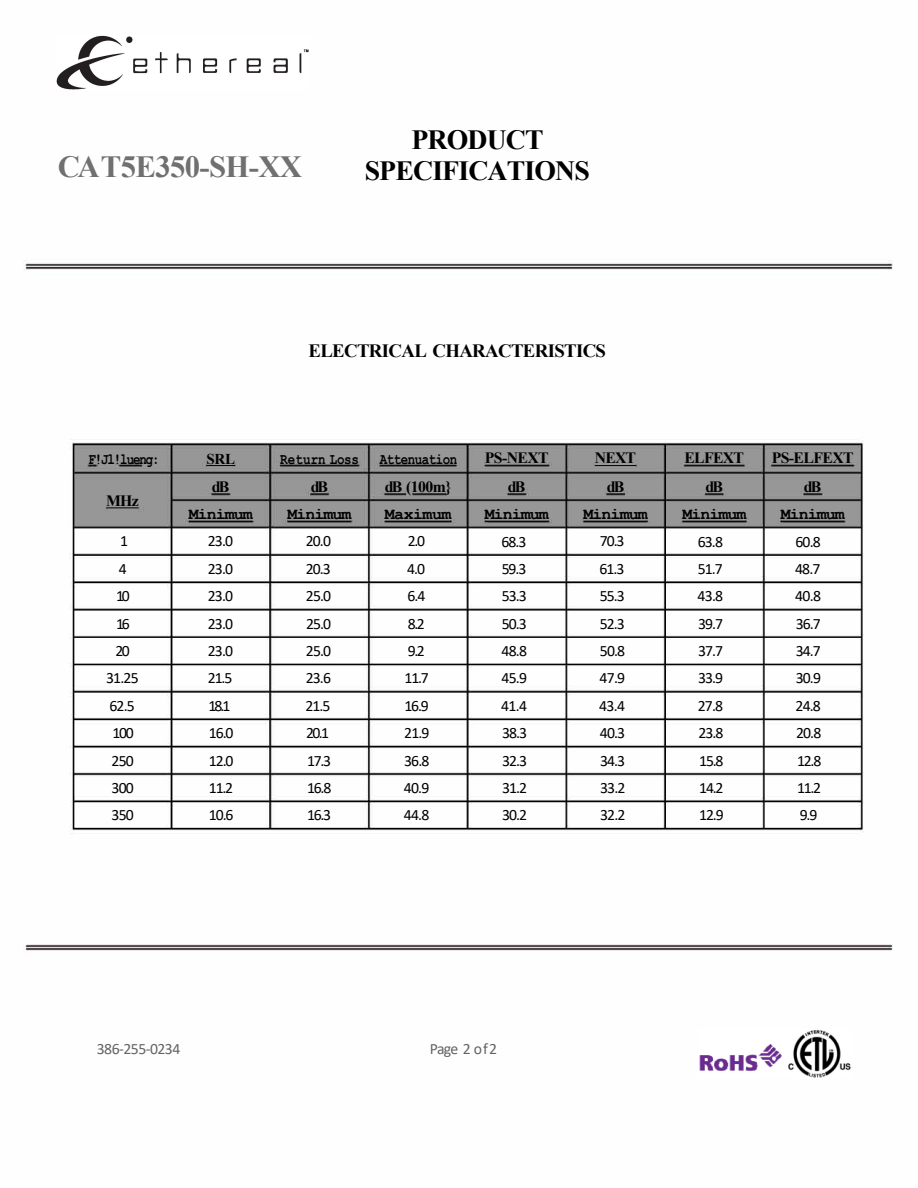
<style>
.page{position:relative;width:918px;height:1188px;background:#fff}
.page>*{position:absolute;margin:0;border:0;box-sizing:border-box;transform-origin:0 0}
.t1{font:700 30.75px "Times New Roman";letter-spacing:-.02em;color:#707070}
.t2{font:700 27.75px/31.2px "Times New Roman";letter-spacing:-.03em;color:#000;text-align:center}
.t3{font:700 18.75px "Times New Roman";letter-spacing:-.035em;color:#000}
.t4{font:700 16.5px "Courier New";letter-spacing:-.055em;color:#000}
.t5{font:700 16.5px "Courier New";letter-spacing:-.025em;color:#000}
.t6{font:15.75px "Calibri";letter-spacing:-.06em;color:#000}
.t7{font:700 15.75px "Times New Roman";letter-spacing:-.045em;color:#000}
.t8{font:700 15.75px "Courier New";letter-spacing:-.04em;color:#000;scale:.79 1}
.t9{font:15.75px "Calibri";letter-spacing:-.035em;color:#646464}
.t10{font:700 15.75px "Courier New";letter-spacing:.01em;color:#000;scale:.79 1}
.t11{font:700 15px "Times New Roman";color:#000}
</style>
<div class="page">
<img style="left:23px;top:35px;width:870px;height:1043px">
<img style="left:56px;top:36px;width:254px;height:53px">
<img style="left:698px;top:1030px;width:153px;height:47px">
<svg style="left:207px;top:465px;width:28px;height:1px"></svg>
<hr style="left:595px;top:465px;width:41px;height:1px;background:#000">
<hr style="left:106px;top:507px;width:33px;height:1px;background:#000">
<h1 class="t1" style="left:58px;top:145px;width:246px">CA T5E350-SH-XX</h1>
<h2 class="t2" style="left:365px;top:123px;width:227px">PRODUCT<br>SPECIFICATIONS</h2>
<p class="t3" style="left:309px;top:337px;width:299px">ELECTRICAL CHARACTERISTICS</p>
<p class="t8" style="left:88px;top:449px;width:92px">F!Jl!lueng:</p>
<p class="t11" style="left:207px;top:448px;width:30px">SRL</p>
<p class="t7" style="left:212px;top:475px;width:19px">dB</p>
<p class="t7" style="left:106px;top:489px;width:34px">MHz</p>
<p class="t4" style="left:189px;top:504px;width:65px">Minimum</p>
<p class="t6" style="left:120px;top:530px;width:9px">1</p>
<p class="t6" style="left:208px;top:530px;width:27px">23.0</p>
<p class="t6" style="left:119px;top:558px;width:9px">4</p>
<p class="t6" style="left:208px;top:558px;width:27px">23.0</p>
<p class="t6" style="left:116px;top:585px;width:15px">10</p>
<p class="t6" style="left:208px;top:585px;width:27px">23.0</p>
<p class="t6" style="left:116px;top:613px;width:15px">16</p>
<p class="t6" style="left:208px;top:613px;width:27px">23.0</p>
<p class="t6" style="left:115px;top:640px;width:16px">20</p>
<p class="t6" style="left:208px;top:640px;width:27px">23.0</p>
<p class="t6" style="left:106px;top:667px;width:34px">31.25</p>
<p class="t6" style="left:208px;top:667px;width:26px">21.5</p>
<p class="t6" style="left:110px;top:695px;width:27px">62.5</p>
<p class="t6" style="left:208px;top:695px;width:23px">18.1</p>
<p class="t6" style="left:112px;top:722px;width:23px">100</p>
<p class="t6" style="left:209px;top:722px;width:26px">16.0</p>
<p class="t6" style="left:112px;top:750px;width:24px">250</p>
<p class="t6" style="left:209px;top:750px;width:26px">12.0</p>
<p class="t6" style="left:112px;top:777px;width:24px">300</p>
<p class="t6" style="left:209px;top:777px;width:26px">11.2</p>
<p class="t6" style="left:112px;top:804px;width:24px">350</p>
<p class="t6" style="left:209px;top:804px;width:26px">10.6</p>
<p class="t10" style="left:280px;top:449px;width:101px">Return Loss</p>
<p class="t8" style="left:380px;top:449px;width:100px">Attenuation</p>
<p class="t7" style="left:485px;top:447px;width:65px">PS-NEXT</p>
<p class="t7" style="left:595px;top:447px;width:43px">NEXT</p>
<p class="t7" style="left:311px;top:475px;width:19px">dB</p>
<p class="t7" style="left:385px;top:475px;width:68px">dB (100m}</p>
<p class="t7" style="left:508px;top:475px;width:19px">dB</p>
<p class="t7" style="left:607px;top:475px;width:19px">dB</p>
<p class="t4" style="left:287px;top:504px;width:66px">Minimum</p>
<p class="t5" style="left:385px;top:504px;width:68px">Maximum</p>
<p class="t4" style="left:485px;top:504px;width:65px">Minimum</p>
<p class="t4" style="left:584px;top:504px;width:66px">Minimum</p>
<p class="t6" style="left:306px;top:530px;width:27px">20.0</p>
<p class="t6" style="left:408px;top:530px;width:19px">2.0</p>
<p class="t6" style="left:501px;top:530px;width:27px">68.3</p>
<p class="t6" style="left:600px;top:530px;width:26px">70.3</p>
<p class="t6" style="left:306px;top:558px;width:26px">20.3</p>
<p class="t6" style="left:407px;top:558px;width:19px">4.0</p>
<p class="t6" style="left:502px;top:558px;width:26px">59.3</p>
<p class="t6" style="left:600px;top:558px;width:27px">61.3</p>
<p class="t6" style="left:306px;top:585px;width:27px">25.0</p>
<p class="t6" style="left:408px;top:585px;width:19px">6.4</p>
<p class="t6" style="left:502px;top:585px;width:26px">53.3</p>
<p class="t6" style="left:600px;top:585px;width:26px">55.3</p>
<p class="t6" style="left:306px;top:613px;width:27px">25.0</p>
<p class="t6" style="left:408px;top:613px;width:19px">8.2</p>
<p class="t6" style="left:502px;top:613px;width:26px">50.3</p>
<p class="t6" style="left:600px;top:613px;width:26px">52.3</p>
<p class="t6" style="left:306px;top:640px;width:27px">25.0</p>
<p class="t6" style="left:408px;top:640px;width:19px">9.2</p>
<p class="t6" style="left:501px;top:640px;width:27px">48.8</p>
<p class="t6" style="left:600px;top:640px;width:27px">50.8</p>
<p class="t6" style="left:306px;top:667px;width:27px">23.6</p>
<p class="t6" style="left:405px;top:667px;width:26px">11.7</p>
<p class="t6" style="left:501px;top:667px;width:27px">45.9</p>
<p class="t6" style="left:600px;top:667px;width:27px">47.9</p>
<p class="t6" style="left:306px;top:695px;width:26px">21.5</p>
<p class="t6" style="left:404px;top:695px;width:26px">16.9</p>
<p class="t6" style="left:501px;top:695px;width:27px">41.4</p>
<p class="t6" style="left:599px;top:695px;width:27px">43.4</p>
<p class="t6" style="left:306px;top:722px;width:24px">20.1</p>
<p class="t6" style="left:404px;top:722px;width:27px">21.9</p>
<p class="t6" style="left:502px;top:722px;width:26px">38.3</p>
<p class="t6" style="left:600px;top:722px;width:27px">40.3</p>
<p class="t6" style="left:307px;top:750px;width:25px">17.3</p>
<p class="t6" style="left:404px;top:750px;width:27px">36.8</p>
<p class="t6" style="left:502px;top:750px;width:26px">32.3</p>
<p class="t6" style="left:600px;top:750px;width:26px">34.3</p>
<p class="t6" style="left:307px;top:777px;width:26px">16.8</p>
<p class="t6" style="left:404px;top:777px;width:27px">40.9</p>
<p class="t6" style="left:502px;top:777px;width:27px">31.2</p>
<p class="t6" style="left:600px;top:777px;width:27px">33.2</p>
<p class="t6" style="left:307px;top:804px;width:25px">16.3</p>
<p class="t6" style="left:404px;top:804px;width:27px">44.8</p>
<p class="t6" style="left:502px;top:804px;width:27px">30.2</p>
<p class="t6" style="left:600px;top:804px;width:27px">32.2</p>
<p class="t7" style="left:685px;top:447px;width:61px">ELFEXT</p>
<p class="t7" style="left:772px;top:447px;width:83px">PS-ELFEXT</p>
<p class="t7" style="left:705px;top:475px;width:19px">dB</p>
<p class="t7" style="left:804px;top:475px;width:19px">dB</p>
<p class="t4" style="left:682px;top:504px;width:65px">Minimum</p>
<p class="t4" style="left:781px;top:504px;width:66px">Minimum</p>
<p class="t6" style="left:698px;top:530px;width:27px">63.8</p>
<p class="t6" style="left:795px;top:530px;width:27px">60.8</p>
<p class="t6" style="left:698px;top:558px;width:27px">51.7</p>
<p class="t6" style="left:795px;top:558px;width:27px">48.7</p>
<p class="t6" style="left:697px;top:585px;width:27px">43.8</p>
<p class="t6" style="left:795px;top:585px;width:27px">40.8</p>
<p class="t6" style="left:698px;top:613px;width:27px">39.7</p>
<p class="t6" style="left:796px;top:613px;width:27px">36.7</p>
<p class="t6" style="left:698px;top:640px;width:27px">37.7</p>
<p class="t6" style="left:796px;top:640px;width:27px">34.7</p>
<p class="t6" style="left:698px;top:667px;width:27px">33.9</p>
<p class="t6" style="left:796px;top:667px;width:27px">30.9</p>
<p class="t6" style="left:698px;top:695px;width:27px">27.8</p>
<p class="t6" style="left:796px;top:695px;width:27px">24.8</p>
<p class="t6" style="left:698px;top:722px;width:27px">23.8</p>
<p class="t6" style="left:796px;top:722px;width:27px">20.8</p>
<p class="t6" style="left:699px;top:750px;width:26px">15.8</p>
<p class="t6" style="left:797px;top:750px;width:26px">12.8</p>
<p class="t6" style="left:699px;top:777px;width:26px">14.2</p>
<p class="t6" style="left:797px;top:777px;width:26px">11.2</p>
<p class="t6" style="left:699px;top:804px;width:26px">12.9</p>
<p class="t6" style="left:800px;top:804px;width:19px">9.9</p>
<p class="t9" style="left:97px;top:1038px;width:85px">386-255-0234</p>
<p class="t9" style="left:430px;top:1038px;width:69px">Page 2 of2</p>
</div>
